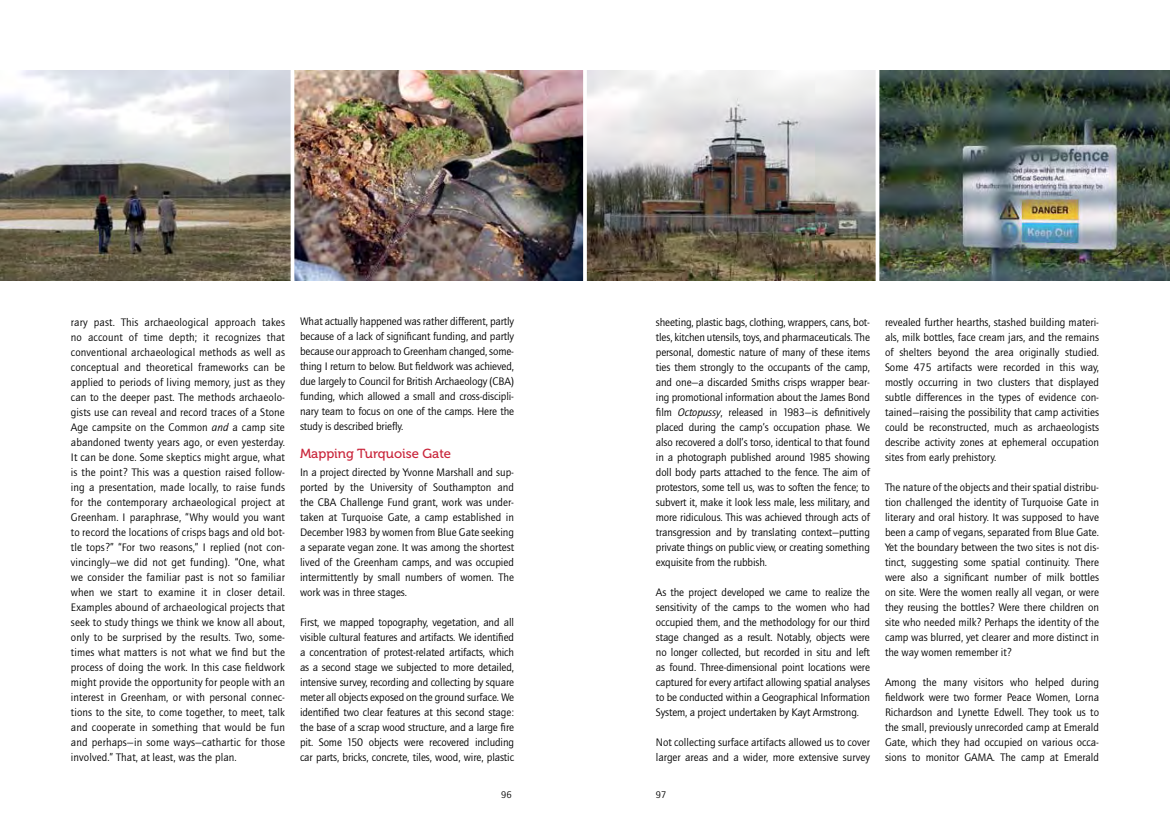
<style>
.page{position:relative;width:1170px;height:833px;background:#fff}
.page>*{position:absolute;margin:0;border:0;box-sizing:border-box;transform-origin:0 0}
.t1{font:13.12px "Museo 500";color:#c9243a}
.t2{font:11.25px/15px "Quay Sans Reg Itc FO";color:#000;text-align:justify}
.t3{font:10px "Quay Sans Reg Itc FO";color:#000}
.s1{font-family:"Quay Itc T";font-style:italic}
</style>
<div class="page">
<img style="left:0;top:71px;width:1169px;height:209px">
<svg style="left:875px;top:70px;width:4px;height:211px"></svg>
<svg style="left:290px;top:70px;width:4px;height:211px"></svg>
<svg style="left:583px;top:70px;width:4px;height:211px"></svg>
<p class="t2" style="left:71px;top:314px;width:215px">rary past. This archaeological approach takes no account of time depth; it recognizes that conventional archaeological methods as well as conceptual and theoretical frameworks can be applied to periods of living memory, just as they can to the deeper past. The methods archaeolo&shy;gists use can reveal and record traces of a Stone Age campsite on the Common <span class="s1">and</span> a camp site abandoned twenty years ago, or even yesterday.<br>It can be done. Some skeptics might argue, what is the point? This was a question raised follow&shy;ing a presentation, made locally, to raise funds for the contemporary archaeological project at Greenham. I paraphrase, “Why would you want to record the locations of crisps bags and old bot&shy;tle tops?” “For two reasons,” I replied (not con&shy;vincingly—we did not get funding). “One, what we consider the familiar past is not so familiar when we start to examine it in closer detail.<br>Examples abound of archaeological projects that seek to study things we think we know all about, only to be surprised by the results. Two, some&shy;times what matters is not what we find but the process of doing the work. In this case fieldwork might provide the opportunity for people with an interest in Greenham, or with personal connec&shy;tions to the site, to come together, to meet, talk and cooperate in something that would be fun and perhaps—in some ways—cathartic for those involved.” That, at least, was the plan.</p>
<p class="t2" style="left:300px;top:314px;width:215px">What actually happened was rather different, partly because of a lack of significant funding, and partly because our approach to Greenham changed, some&shy;thing I return to below. But fieldwork was achieved, due largely to Council for British Archaeology (CBA) funding, which allowed a small and cross-discipli&shy;nary team to focus on one of the camps. Here the study is described briefly.</p>
<p class="t1" style="left:300px;top:446px;width:153px">Mapping Turquoise Gate</p>
<p class="t2" style="left:300px;top:464px;width:215px">In a project directed by Yvonne Marshall and sup&shy;ported by the University of Southampton and the CBA Challenge Fund grant, work was under&shy;taken at Turquoise Gate, a camp established in December 1983 by women from Blue Gate seeking a separate vegan zone. It was among the shortest lived of the Greenham camps, and was occupied intermittently by small numbers of women. The work was in three stages.</p>
<p class="t2" style="left:300px;top:614px;width:215px">First, we mapped topography, vegetation, and all visible cultural features and artifacts. We identified a concentration of protest-related artifacts, which as a second stage we subjected to more detailed, intensive survey, recording and collecting by square meter all objects exposed on the ground surface. We identified two clear features at this second stage: the base of a scrap wood structure, and a large fire pit. Some 150 objects were recovered including car parts, bricks, concrete, tiles, wood, wire, plastic</p>
<p class="t2" style="left:656px;top:314px;width:215px">sheeting, plastic bags, clothing, wrappers, cans, bot&shy;tles, kitchen utensils, toys, and pharmaceuticals. The personal, domestic nature of many of these items ties them strongly to the occupants of the camp, and one—a discarded Smiths crisps wrapper bear&shy;ing promotional information about the James Bond film <span class="s1">Octopussy</span>, released in 1983—is definitively placed during the camp’s occupation phase. We also recovered a doll’s torso, identical to that found in a photograph published around 1985 showing doll body parts attached to the fence. The aim of protestors, some tell us, was to soften the fence; to subvert it, make it look less male, less military, and more ridiculous. This was achieved through acts of transgression and by translating context—putting private things on public view, or creating something exquisite from the rubbish.</p>
<p class="t2" style="left:656px;top:584px;width:215px">As the project developed we came to realize the sensitivity of the camps to the women who had occupied them, and the methodology for our third stage changed as a result. Notably, objects were no longer collected, but recorded in situ and left as found. Three-dimensional point locations were captured for every artifact allowing spatial analyses to be conducted within a Geographical Information System, a project undertaken by Kayt Armstrong.</p>
<p class="t2" style="left:656px;top:734px;width:215px">Not collecting surface artifacts allowed us to cover larger areas and a wider, more extensive survey</p>
<p class="t3" style="left:501px;top:789px;width:12px">96</p>
<p class="t3" style="left:656px;top:789px;width:12px">97</p>
<p class="t2" style="left:884px;top:314px;width:215px">revealed further hearths, stashed building materi&shy;als, milk bottles, face cream jars, and the remains of shelters beyond the area originally studied.<br>Some 475 artifacts were recorded in this way, mostly occurring in two clusters that displayed subtle differences in the types of evidence con&shy;tained—raising the possibility that camp activities could be reconstructed, much as archaeologists describe activity zones at ephemeral occupation sites from early prehistory.</p>
<p class="t2" style="left:884px;top:479px;width:215px">The nature of the objects and their spatial distribu&shy;tion challenged the identity of Turquoise Gate in literary and oral history. It was supposed to have been a camp of vegans, separated from Blue Gate.<br>Yet the boundary between the two sites is not dis&shy;tinct, suggesting some spatial continuity. There were also a significant number of milk bottles on site. Were the women really all vegan, or were they reusing the bottles? Were there children on site who needed milk? Perhaps the identity of the camp was blurred, yet clearer and more distinct in the way women remember it?</p>
<p class="t2" style="left:884px;top:674px;width:215px">Among the many visitors who helped during fieldwork were two former Peace Women, Lorna Richardson and Lynette Edwell. They took us to the small, previously unrecorded camp at Emerald Gate, which they had occupied on various occa&shy;sions to monitor GAMA. The camp at Emerald</p>
</div>
